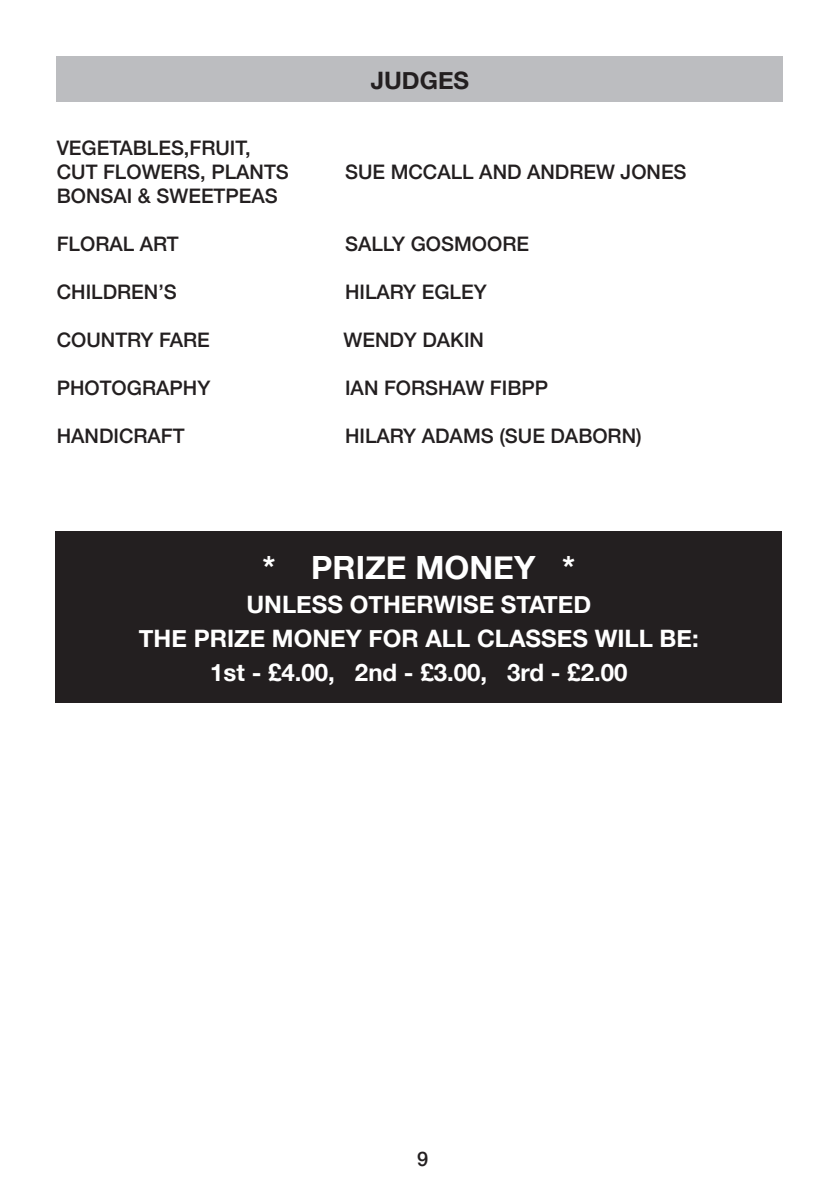
<style>
.page{position:relative;width:840px;height:1191px;background:#fff}
.page>*{position:absolute;margin:0;border:0;box-sizing:border-box;transform-origin:0 0}
.t1{font:700 32px "Helvetica Neue";color:#fff}
.t2{font:700 24px/34px "Helvetica Neue";color:#fff;text-align:center}
.t3{font:700 24px "Helvetica Neue";color:#231f20}
.t4{font:500 20px/24px "Helvetica Neue";color:#231f20}
</style>
<div class="page">
<div style="left:56px;top:531px;width:725px;height:171px;background:#231f20"></div>
<div style="left:57px;top:57px;width:725px;height:45px;background:#bcbdc0"></div>
<p class="t4" style="left:57px;top:135px;width:233px">VEGETABLES,FRUIT,<br>CUT FLOWERS, PLANTS</p>
<p class="t3" style="left:370px;top:61px;width:100px">JUDGES</p>
<p class="t4" style="left:345px;top:159px;width:343px">SUE MCCALL AND ANDREW JONES</p>
<p class="t4" style="left:57px;top:183px;width:222px">BONSAI &amp; SWEETPEAS</p>
<p class="t4" style="left:57px;top:231px;width:123px">FLORAL ART</p>
<p class="t4" style="left:345px;top:231px;width:185px">SALLY GOSMOORE</p>
<p class="t4" style="left:57px;top:279px;width:121px">CHILDREN’S</p>
<p class="t4" style="left:345px;top:279px;width:143px">HILARY EGLEY</p>
<p class="t4" style="left:57px;top:327px;width:155px">COUNTRY FARE</p>
<p class="t4" style="left:343px;top:327px;width:142px">WENDY DAKIN</p>
<p class="t4" style="left:57px;top:375px;width:155px">PHOTOGRAPHY</p>
<p class="t4" style="left:345px;top:375px;width:204px">IAN FORSHAW FIBPP</p>
<p class="t4" style="left:57px;top:423px;width:129px">HANDICRAFT</p>
<p class="t4" style="left:345px;top:423px;width:298px">HILARY ADAMS (SUE DABORN)</p>
<h1 class="t1" style="left:262px;top:542px;width:314px">* PRIZE MONEY *</h1>
<p class="t2" style="left:139px;top:587px;width:561px">UNLESS OTHERWISE STATED<br>THE PRIZE MONEY FOR ALL CLASSES WILL BE:<br>1st - £4.00, 2nd - £3.00, 3rd - £2.00</p>
<p class="t4" style="left:417px;top:1145px;width:13px">9</p>
</div>
